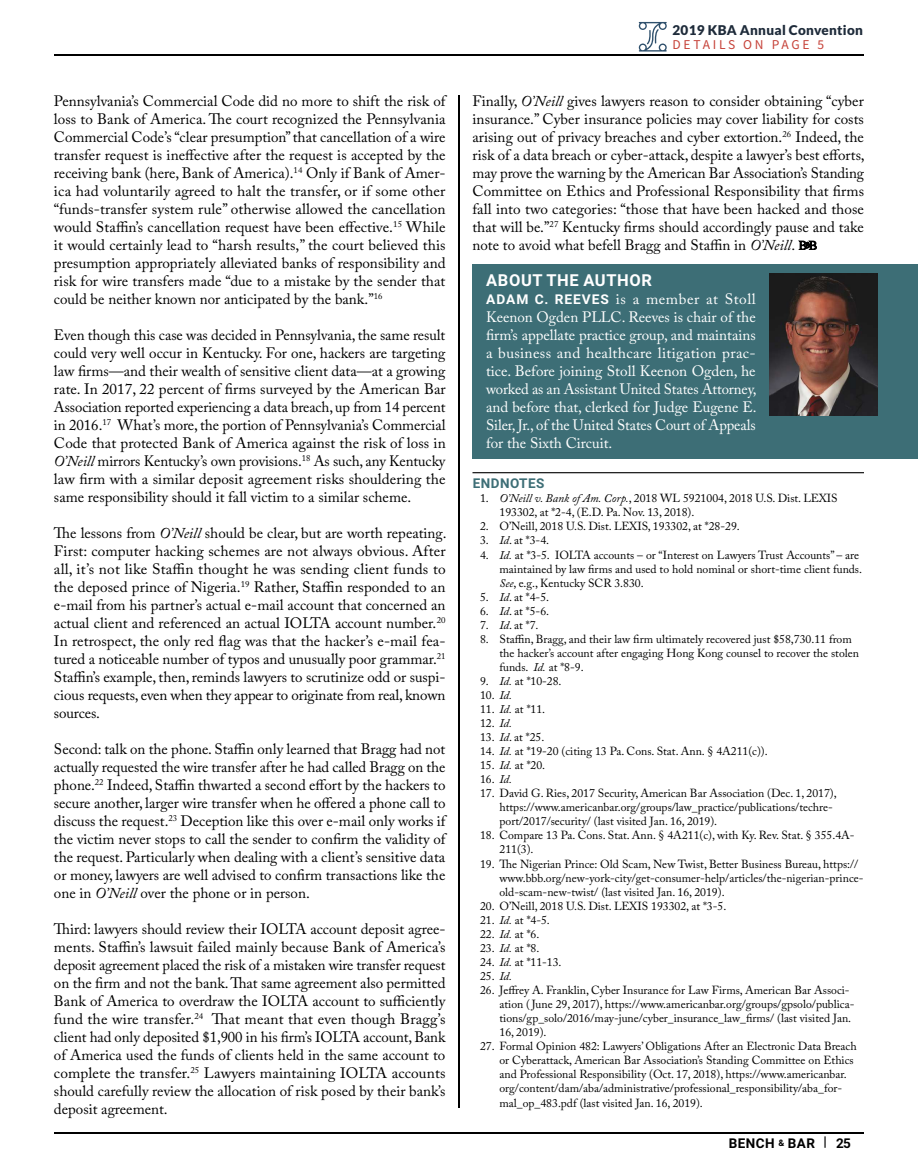
<style>
.page{position:relative;width:918px;height:1175px;background:#fff}
.page>*{position:absolute;margin:0;border:0;box-sizing:border-box;transform-origin:0 0}
.t1{font:700 16.5px "Roboto";letter-spacing:.035em;color:#fff}
.t2{font:15px/18px "Adobe Caslon Pro";color:#000;text-align:justify}
.t3{font:15px/18px "Adobe Caslon Pro";letter-spacing:-.005em;color:#fff;text-align:justify}
.t4{font:900 13.5px/13.5px "Lato";letter-spacing:.02em;color:#1e2b3a}
.t5{font:700 13.5px "Roboto";letter-spacing:.035em;color:#000}
.t6{font:700 13.5px "Roboto";letter-spacing:.035em;color:#3d6e76}
.t7{font:11.7px/14.1px "Adobe Caslon Pro";color:#000}
.s1{font-style:italic}
.s2{font-family:"Source Sans Pro";font-weight:400;color:#c64239}
.s3{font-family:"Roboto";font-weight:700;font-size:13.5px}
.s4{font-size:9px}
</style>
<div class="page">
<div style="left:472px;top:264px;width:446px;height:195px;background:#3d6e76"></div>
<img style="left:769px;top:273px;width:108px;height:143px">
<hr style="left:54px;top:1132px;width:810px;height:1px;background:#000">
<hr style="left:54px;top:55px;width:810px;height:1px;background:#000">
<svg style="left:799px;top:241px;width:18px;height:9px"></svg>
<hr style="left:458px;top:94px;width:2px;height:1013px;background:#000">
<hr style="left:472px;top:472px;width:392px;height:1px;background:#000">
<svg style="left:639px;top:22px;width:28px;height:30px"></svg>
<p class="t2" style="left:54px;top:93px;width:393px">Pennsylvania’s Commercial Code did no more to shift the risk of loss to Bank of America. The court recognized the Pennsylvania Commercial Code’s “clear presumption” that cancellation of a wire transfer request is ineffective after the request is accepted by the receiving bank (here, Bank of America).<sup>14</sup> Only if Bank of Amer&shy;ica had voluntarily agreed to halt the transfer, or if some other “funds-transfer system rule” otherwise allowed the cancellation would Staffin’s cancellation request have been effective.<sup>15</sup> While it would certainly lead to “harsh results,” the court believed this presumption appropriately alleviated banks of responsibility and risk for wire transfers made “due to a mistake by the sender that could be neither known nor anticipated by the bank.”<sup>16</sup></p>
<p class="t2" style="left:54px;top:327px;width:393px">Even though this case was decided in Pennsylvania, the same result could very well occur in Kentucky. For one, hackers are targeting law firms—and their wealth of sensitive client data—at a growing rate. In 2017, 22 percent of firms surveyed by the American Bar Association reported experiencing a data breach, up from 14 percent in 2016.<sup>17</sup> What’s more, the portion of Pennsylvania’s Commercial Code that protected Bank of America against the risk of loss in <span class="s1">O’Neill</span> mirrors Kentucky’s own provisions.<sup>18</sup> As such, any Kentucky law firm with a similar deposit agreement risks shouldering the same responsibility should it fall victim to a similar scheme.</p>
<p class="t2" style="left:54px;top:525px;width:394px">The lessons from <span class="s1">O’Neill</span> should be clear, but are worth repeating.<br>First: computer hacking schemes are not always obvious. After all, it’s not like Staffin thought he was sending client funds to the deposed prince of Nigeria.<sup>19</sup> Rather, Staffin responded to an e-mail from his partner’s actual e-mail account that concerned an actual client and referenced an actual IOLTA account number.<sup>20<br></sup>In retrospect, the only red flag was that the hacker’s e-mail fea&shy;tured a noticeable number of typos and unusually poor grammar.<sup>21<br></sup>Staffin’s example, then, reminds lawyers to scrutinize odd or suspi&shy;cious requests, even when they appear to originate from real, known sources.</p>
<p class="t2" style="left:54px;top:741px;width:393px">Second: talk on the phone. Staffin only learned that Bragg had not actually requested the wire transfer after he had called Bragg on the phone.<sup>22</sup> Indeed, Staffin thwarted a second effort by the hackers to secure another, larger wire transfer when he offered a phone call to discuss the request.<sup>23</sup> Deception like this over e-mail only works if the victim never stops to call the sender to confirm the validity of the request. Particularly when dealing with a client’s sensitive data or money, lawyers are well advised to confirm transactions like the one in <span class="s1">O’Neill</span> over the phone or in person.</p>
<p class="t2" style="left:54px;top:921px;width:393px">Third: lawyers should review their IOLTA account deposit agree&shy;ments. Staffin’s lawsuit failed mainly because Bank of America’s deposit agreement placed the risk of a mistaken wire transfer request on the firm and not the bank. That same agreement also permitted Bank of America to overdraw the IOLTA account to sufficiently fund the wire transfer.<sup>24</sup> That meant that even though Bragg’s client had only deposited $1,900 in his firm’s IOLTA account, Bank of America used the funds of clients held in the same account to complete the transfer.<sup>25</sup> Lawyers maintaining IOLTA accounts should carefully review the allocation of risk posed by their bank’s deposit agreement.</p>
<p class="t4" style="left:673px;top:23px;width:192px">2019 KBA Annual Convention<br><span class="s2">DETAILS ON PAGE 5</span></p>
<p class="t2" style="left:472px;top:93px;width:394px">Finally, <span class="s1">O’Neill</span> gives lawyers reason to consider obtaining “cyber insurance.” Cyber insurance policies may cover liability for costs arising out of privacy breaches and cyber extortion.<sup>26</sup> Indeed, the risk of a data breach or cyber-attack, despite a lawyer’s best efforts, may prove the warning by the American Bar Association’s Standing Committee on Ethics and Professional Responsibility that firms fall into two categories: “those that have been hacked and those that will be.”<sup>27</sup> Kentucky firms should accordingly pause and take note to avoid what befell Bragg and Staffin in <span class="s1">O’Neill</span>.</p>
<p class="t1" style="left:486px;top:270px;width:167px">ABOUT THE AUTHOR</p>
<p class="t3" style="left:486px;top:291px;width:272px"><span class="s3">ADAM C. REEVES</span> is a member at Stoll Keenon Ogden PLLC. Reeves is chair of the firm’s appellate practice group, and maintains a business and healthcare litigation prac&shy;tice. Before joining Stoll Keenon Ogden, he worked as an Assistant United States Attorney, and before that, clerked for Judge Eugene E.<br>Siler, Jr., of the United States Court of Appeals for the Sixth Circuit.</p>
<p class="t6" style="left:473px;top:476px;width:73px">ENDNOTES</p>
<p class="t7" style="left:500px;top:492px;width:340px;text-indent:-20px">1. <span class="s1">O’Neill v. Bank of Am. Corp.</span>, 2018 WL 5921004, 2018 U.S. Dist. LEXIS<br>193302, at *2-4, (E.D. Pa. Nov. 13, 2018).</p>
<p class="t7" style="left:480px;top:521px;width:261px">2. O’Neill, 2018 U.S. Dist. LEXIS, 193302, at *28-29.</p>
<p class="t7" style="left:480px;top:535px;width:71px">3. <span class="s1">Id</span>. at *3-4.</p>
<p class="t7" style="left:500px;top:549px;width:364px;text-indent:-20px">4. <span class="s1">Id.</span> at *3-5. IOLTA accounts – or “Interest on Lawyers Trust Accounts” – are maintained by law firms and used to hold nominal or short-time client funds.<br><span class="s1">See</span>, e.g., Kentucky SCR 3.830.</p>
<p class="t7" style="left:480px;top:591px;width:71px">5. <span class="s1">Id</span>. at *4-5.</p>
<p class="t7" style="left:480px;top:605px;width:71px">6. <span class="s1">Id</span>. at *5-6.</p>
<p class="t7" style="left:480px;top:619px;width:60px">7. <span class="s1">Id</span>. at *7.</p>
<p class="t7" style="left:500px;top:633px;width:361px;text-indent:-20px">8. Staffin, Bragg, and their law firm ultimately recovered just $58,730.11 from the hacker’s account after engaging Hong Kong counsel to recover the stolen funds. <span class="s1">Id.</span> at *8-9.</p>
<p class="t7" style="left:480px;top:675px;width:83px">9. <span class="s1">Id.</span> at *10-28.</p>
<p class="t7" style="left:480px;top:689px;width:34px">10. <span class="s1">Id.</span></p>
<p class="t7" style="left:480px;top:703px;width:67px">11. <span class="s1">Id.</span> at *11.</p>
<p class="t7" style="left:480px;top:717px;width:34px">12. <span class="s1">Id.</span></p>
<p class="t7" style="left:480px;top:731px;width:66px">13. <span class="s1">Id</span>. at *25.</p>
<p class="t7" style="left:480px;top:745px;width:289px">14. <span class="s1">Id.</span> at *19-20 (citing 13 Pa. Cons. Stat. Ann. § 4A211(c)).</p>
<p class="t7" style="left:480px;top:759px;width:67px">15. <span class="s1">Id.</span> at *20.</p>
<p class="t7" style="left:480px;top:773px;width:34px">16. <span class="s1">Id.</span></p>
<p class="t7" style="left:500px;top:787px;width:339px;text-indent:-20px">17. David G. Ries, 2017 Security, American Bar Association (Dec. 1, 2017), https://www.americanbar.org/groups/law_practice/publications/techre&shy;port/2017/security/ (last visited Jan. 16, 2019).</p>
<p class="t7" style="left:500px;top:829px;width:357px;text-indent:-20px">18. Compare 13 Pa. Cons. Stat. Ann. § 4A211(c), with Ky. Rev. Stat. § 355.4A-<br>211(3).</p>
<p class="t7" style="left:500px;top:857px;width:366px;text-indent:-20px">19. The Nigerian Prince: Old Scam, New Twist, Better Business Bureau, https:// www.bbb.org/new-york-city/get-consumer-help/articles/the-nigerian-prince&shy;old-scam-new-twist/ (last visited Jan. 16, 2019).</p>
<p class="t7" style="left:480px;top:900px;width:248px">20. O’Neill, 2018 U.S. Dist. LEXIS 193302, at *3-5.</p>
<p class="t7" style="left:480px;top:914px;width:71px">21. <span class="s1">Id.</span> at *4-5.</p>
<p class="t7" style="left:480px;top:928px;width:61px">22. <span class="s1">Id.</span> at *6.</p>
<p class="t7" style="left:480px;top:942px;width:61px">23. <span class="s1">Id.</span> at *8.</p>
<p class="t7" style="left:480px;top:956px;width:83px">24. <span class="s1">Id.</span> at *11-13.</p>
<p class="t7" style="left:480px;top:970px;width:34px">25. <span class="s1">Id.</span></p>
<p class="t7" style="left:500px;top:984px;width:357px;text-indent:-20px">26. Jeffrey A. Franklin, Cyber Insurance for Law Firms, American Bar Associ&shy;ation ( June 29, 2017), https://www.americanbar.org/groups/gpsolo/publica&shy;tions/gp_solo/2016/may-june/cyber_insurance_law_firms/ (last visited Jan.<br>16, 2019).</p>
<p class="t7" style="left:500px;top:1040px;width:359px;text-indent:-20px">27. Formal Opinion 482: Lawyers’ Obligations After an Electronic Data Breach or Cyberattack, American Bar Association’s Standing Committee on Ethics and Professional Responsibility (Oct. 17, 2018), https://www.americanbar. org/content/dam/aba/administrative/professional_responsibility/aba_for&shy;mal_op_483.pdf (last visited Jan. 16, 2019).</p>
<p class="t5" style="left:729px;top:1135px;width:124px">BENCH <span class="s4">&amp;</span> BAR | 25</p>
</div>
